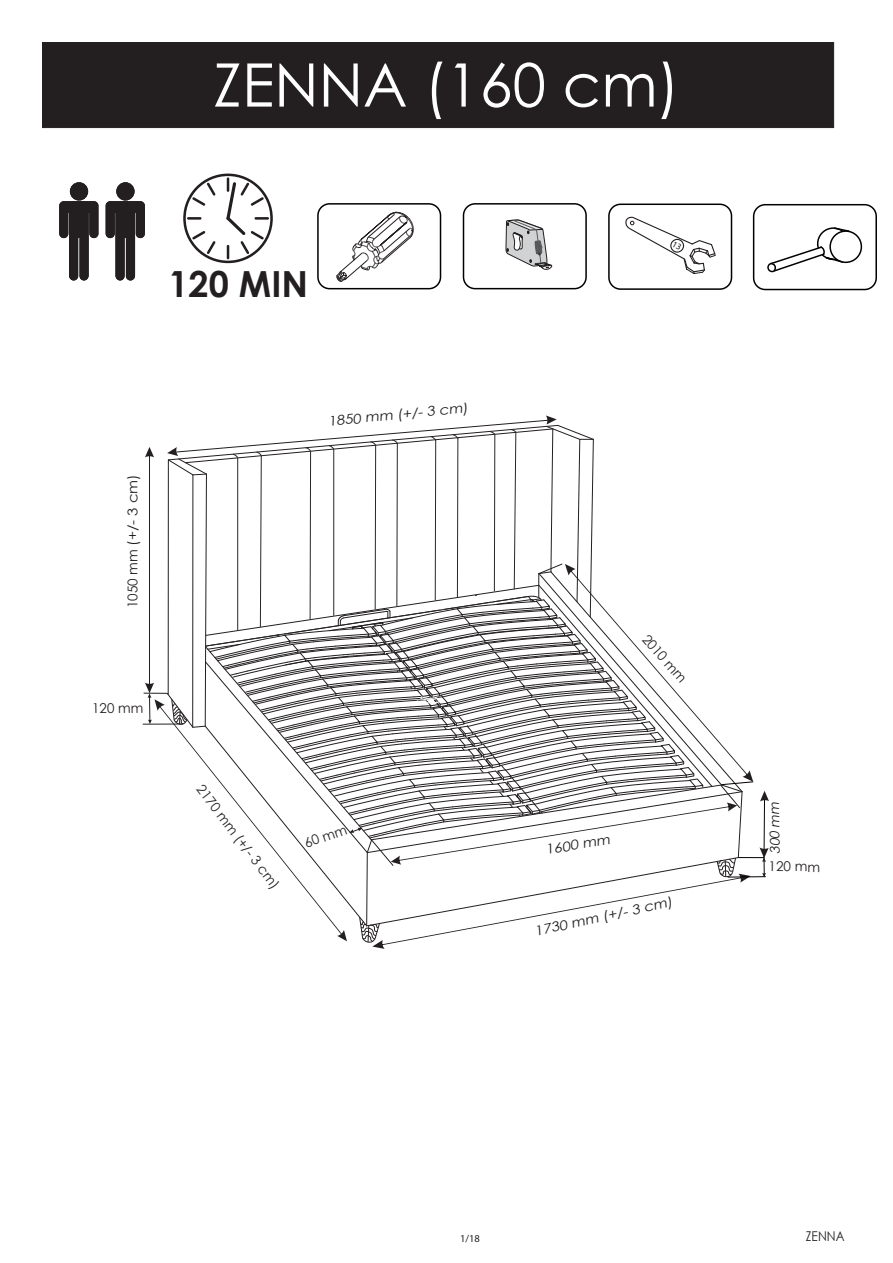
<style>
.page{position:relative;width:893px;height:1263px;background:#fff}
.page>*{position:absolute;margin:0;border:0;box-sizing:border-box;transform-origin:0 0}
.t1{font:60px "Century Gothic";color:#fff}
.t2{font:700 36px "Century Gothic";color:#231f20}
.t3{font:13.5px "Century Gothic";color:#231f20}
.t4{font:13.5px "Century Gothic";color:#231f20;scale:.89 1}
.t5{font:13.35px "Century Gothic";color:#231f20;scale:1.11 1}
.t6{font:italic 13.35px "Century Gothic";color:#231f20}
.t7{font:10.5px "Myriad Pro";color:#231f20}
</style>
<div class="page">
<svg style="left:59px;top:201px;width:40px;height:80px"></svg>
<div style="left:70px;top:183px;width:18px;height:17px;background:#231f20;border-radius:50%"></div>
<div style="left:70px;top:182px;width:18px;height:18px;border:1px solid #231f20;border-radius:50%"></div>
<svg style="left:105px;top:201px;width:40px;height:80px"></svg>
<div style="left:117px;top:183px;width:17px;height:17px;background:#231f20;border-radius:50%"></div>
<div style="left:116px;top:182px;width:18px;height:18px;border:1px solid #231f20;border-radius:50%"></div>
<div style="left:42px;top:42px;width:792px;height:86px;background:#231f20"></div>
<svg style="left:183px;top:174px;width:90px;height:89px"></svg>
<hr style="left:143px;top:724px;width:39px;height:1px;background:#231f20">
<div style="left:317px;top:203px;width:124px;height:86px;border:2px solid #000001;border-radius:12px"></div>
<svg style="left:320px;top:203px;width:122px;height:87px"></svg>
<div style="left:463px;top:203px;width:124px;height:86px;border:2px solid #000001;border-radius:12px"></div>
<svg style="left:505px;top:219px;width:47px;height:51px"></svg>
<div style="left:608px;top:204px;width:124px;height:86px;border:2px solid #000001;border-radius:12px"></div>
<svg style="left:144px;top:415px;width:625px;height:534px"></svg>
<div style="left:753px;top:204px;width:124px;height:86px;border:2px solid #000001;border-radius:12px"></div>
<div style="left:817px;top:227px;width:33px;height:33px;border:2px solid #000001;border-radius:50%"></div>
<div style="left:830px;top:231px;width:31px;height:31px;background:#fff;border-radius:50%"></div>
<div style="left:829px;top:230px;width:33px;height:33px;border:2px solid #000001;border-radius:50%"></div>
<svg style="left:833px;top:227px;width:18px;height:6px"></svg>
<svg style="left:767px;top:242px;width:77px;height:31px"></svg>
<svg style="left:625px;top:216px;width:91px;height:58px"></svg>
<h1 class="t1" style="left:213px;top:43px;width:468px">ZENNA (160 cm)</h1>
<h2 class="t2" style="left:168px;top:256px;width:141px">120 MIN</h2>
<p class="t3" style="left:123px;top:608px;width:136px;rotate:-90deg">1050 mm (+/- 3 cm)</p>
<p class="t3" style="left:92px;top:699px;width:53px;rotate:-1deg">120 mm</p>
<p class="t5" style="left:327px;top:411px;width:128px;rotate:-5deg">1850 mm (+/- 3 cm)</p>
<p class="t3" style="left:207px;top:780px;width:129px;rotate:53deg">2170 mm (+/- 3 cm)</p>
<p class="t3" style="left:302px;top:834px;width:46px;rotate:-19deg">60 mm</p>
<p class="t3" style="left:652px;top:630px;width:60px;rotate:49deg">2010 mm</p>
<p class="t5" style="left:544px;top:840px;width:60px;rotate:-9deg">1600 mm</p>
<p class="t5" style="left:533px;top:922px;width:128px;rotate:-12deg">1730 mm (+/- 3 cm)</p>
<p class="t6" style="left:766px;top:854px;width:54px;rotate:-91deg">300 mm</p>
<p class="t3" style="left:769px;top:857px;width:53px">120 mm</p>
<p class="t7" style="left:460px;top:1232px;width:21px">1/18</p>
<p class="t4" style="left:806px;top:1227px;width:45px">ZENNA</p>
</div>
